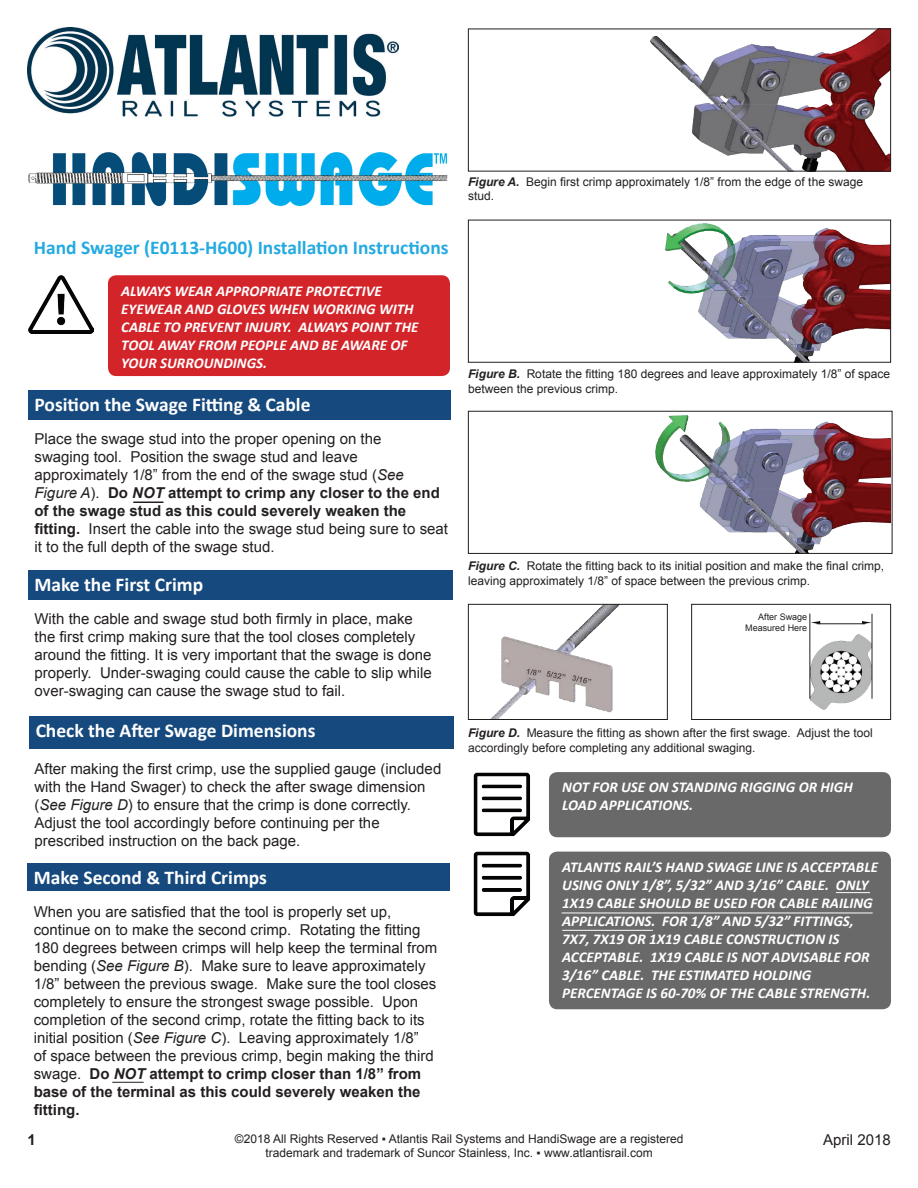
<style>
.page{position:relative;width:918px;height:1188px;background:#fff}
.page>*{position:absolute;margin:0;border:0;box-sizing:border-box;transform-origin:0 0}
.t1{font:700 19.5px "Calibri";color:#fff}
.t2{font:700 19.5px "Calibri";color:#24aae1}
.t3{font:15px/18px "Arial";color:#231f20}
.t4{font:italic 700 15px/18px "Calibri";color:#fff}
.t5{font:700 15px "Arial";color:#231f20}
.t6{font:12px/14.4px "Arial";color:#231f20}
.t7{font:9px/10.8px "Arial";color:#231f20;text-align:right}
.s1{font-style:italic}
.s2{font-weight:700}
.s3{font-weight:700;font-style:italic}
</style>
<div class="page">
<div style="left:108px;top:275px;width:342px;height:101px;background:#d3242a;border-radius:8px"></div>
<img style="left:28px;top:275px;width:65px;height:59px">
<img style="left:28px;top:27px;width:370px;height:90px">
<img style="left:28px;top:152px;width:420px;height:55px">
<div style="left:28px;top:390px;width:423px;height:29px;background:#16497d"></div>
<img style="left:650px;top:31px;width:239px;height:139px">
<div style="left:468px;top:29px;width:423px;height:143px;border:1px solid #231f20"></div>
<div style="left:27px;top:863px;width:423px;height:28px;background:#16497d"></div>
<div style="left:28px;top:570px;width:425px;height:29px;background:#16497d"></div>
<div style="left:29px;top:716px;width:425px;height:33px;background:#16497d"></div>
<img style="left:665px;top:223px;width:224px;height:138px">
<div style="left:468px;top:220px;width:423px;height:143px;border:1px solid #231f20"></div>
<img style="left:655px;top:415px;width:235px;height:137px">
<div style="left:468px;top:411px;width:424px;height:143px;border:1px solid #231f20"></div>
<img style="left:491px;top:606px;width:128px;height:112px">
<div style="left:468px;top:604px;width:200px;height:116px;border:1px solid #231f20"></div>
<img style="left:809px;top:613px;width:62px;height:97px">
<div style="left:691px;top:604px;width:200px;height:116px;border:1px solid #231f20"></div>
<hr style="left:817px;top:624px;width:48px;height:1px;background:#231f20">
<hr style="left:872px;top:614px;width:1px;height:85px;background:#231f20">
<hr style="left:810px;top:614px;width:1px;height:85px;background:#231f20">
<hr style="left:133px;top:502px;width:30px;height:1px;background:#231f20">
<hr style="left:112px;top:1082px;width:32px;height:1px;background:#231f20">
<div style="left:549px;top:772px;width:342px;height:65px;background:#686968;border-radius:8px"></div>
<img style="left:473px;top:772px;width:57px;height:65px">
<div style="left:549px;top:852px;width:342px;height:157px;background:#686968;border-radius:8px"></div>
<img style="left:473px;top:852px;width:57px;height:64px">
<hr style="left:562px;top:913px;width:311px;height:1px;background:#fff">
<hr style="left:562px;top:930px;width:91px;height:1px;background:#fff">
<hr style="left:836px;top:892px;width:34px;height:1px;background:#fff">
<h1 class="t2" style="left:34px;top:235px;width:416px">Hand Swager (E0113-H600) Installation Instructions</h1>
<p class="t4" style="left:121px;top:282px;width:299px">ALWAYS WEAR APPROPRIATE PROTECTIVE EYEWEAR AND GLOVES WHEN WORKING WITH CABLE TO PREVENT INJURY. ALWAYS POINT THE TOOL AWAY FROM PEOPLE AND BE AWARE OF YOUR SURROUNDINGS.</p>
<h1 class="t1" style="left:34px;top:392px;width:278px">Position the Swage Fitting &amp; Cable</h1>
<p class="t3" style="left:34px;top:430px;width:415px">Place the swage stud into the proper opening on the<br>swaging tool. Position the swage stud and leave approximately 1/8” from the end of the swage stud (<span class="s1">See Figure A</span>). <span class="s2">Do</span> <span class="s3">NOT</span> <span class="s2">attempt to crimp any closer to the end of the swage stud as this could severely weaken the fitting.</span> Insert the cable into the swage stud being sure to seat it to the full depth of the swage stud.</p>
<h1 class="t1" style="left:34px;top:572px;width:170px">Make the First Crimp</h1>
<p class="t3" style="left:34px;top:610px;width:399px">With the cable and swage stud both firmly in place, make the first crimp making sure that the tool closes completely around the fitting. It is very important that the swage is done properly. Under-swaging could cause the cable to slip while over-swaging can cause the swage stud to fail.</p>
<h1 class="t1" style="left:36px;top:718px;width:281px">Check the After Swage Dimensions</h1>
<p class="t3" style="left:34px;top:760px;width:408px">After making the first crimp, use the supplied gauge (included with the Hand Swager) to check the after swage dimension (<span class="s1">See Figure D</span>) to ensure that the crimp is done correctly.<br>Adjust the tool accordingly before continuing per the prescribed instruction on the back page.</p>
<h1 class="t1" style="left:34px;top:865px;width:235px">Make Second &amp; Third Crimps</h1>
<p class="t3" style="left:34px;top:903px;width:405px">When you are satisfied that the tool is properly set up, continue on to make the second crimp. Rotating the fitting 180 degrees between crimps will help keep the terminal from bending (<span class="s1">See Figure B</span>). Make sure to leave approximately 1/8” between the previous swage. Make sure the tool closes completely to ensure the strongest swage possible. Upon completion of the second crimp, rotate the fitting back to its initial position (<span class="s1">See Figure C</span>). Leaving approximately 1/8”<br>of space between the previous crimp, begin making the third swage. <span class="s2">Do</span> <span class="s3">NOT</span> <span class="s2">attempt to crimp closer than 1/8” from base of the terminal as this could severely weaken the fitting.</span></p>
<p class="t6" style="left:468px;top:175px;width:397px"><span class="s3">Figure A.</span> Begin first crimp approximately 1/8” from the edge of the swage stud.</p>
<p class="t6" style="left:468px;top:367px;width:424px"><span class="s3">Figure B.</span> Rotate the fitting 180 degrees and leave approximately 1/8” of space between the previous crimp.</p>
<p class="t6" style="left:468px;top:559px;width:418px"><span class="s3">Figure C.</span> Rotate the fitting back to its initial position and make the final crimp, leaving approximately 1/8” of space between the previous crimp.</p>
<p class="t7" style="left:745px;top:612px;width:64px">After Swage<br>Measured Here</p>
<p class="t6" style="left:468px;top:726px;width:406px"><span class="s3">Figure D.</span> Measure the fitting as shown after the first swage. Adjust the tool accordingly before completing any additional swaging.</p>
<p class="t4" style="left:562px;top:778px;width:292px">NOT FOR USE ON STANDING RIGGING OR HIGH<br>LOAD APPLICATIONS.</p>
<p class="t4" style="left:562px;top:858px;width:317px">ATLANTIS RAIL’S HAND SWAGE LINE IS ACCEPTABLE USING ONLY 1/8”, 5/32” AND 3/16” CABLE. ONLY 1X19 CABLE SHOULD BE USED FOR CABLE RAILING APPLICATIONS. FOR 1/8” AND 5/32” FITTINGS, 7X7, 7X19 OR 1X19 CABLE CONSTRUCTION IS ACCEPTABLE. 1X19 CABLE IS NOT ADVISABLE FOR 3/16” CABLE. THE ESTIMATED HOLDING PERCENTAGE IS 60-70% OF THE CABLE STRENGTH.</p>
<p class="t6" style="left:235px;top:1132px;width:450px;text-align:center">©2018 All Rights Reserved ▪ Atlantis Rail Systems and HandiSwage are a registered trademark and trademark of Suncor Stainless, Inc. ▪ www.atlantisrail.com</p>
<p class="t5" style="left:28px;top:1130px;width:10px">1</p>
<p class="t3" style="left:823px;top:1131px;width:69px">April 2018</p>
</div>
